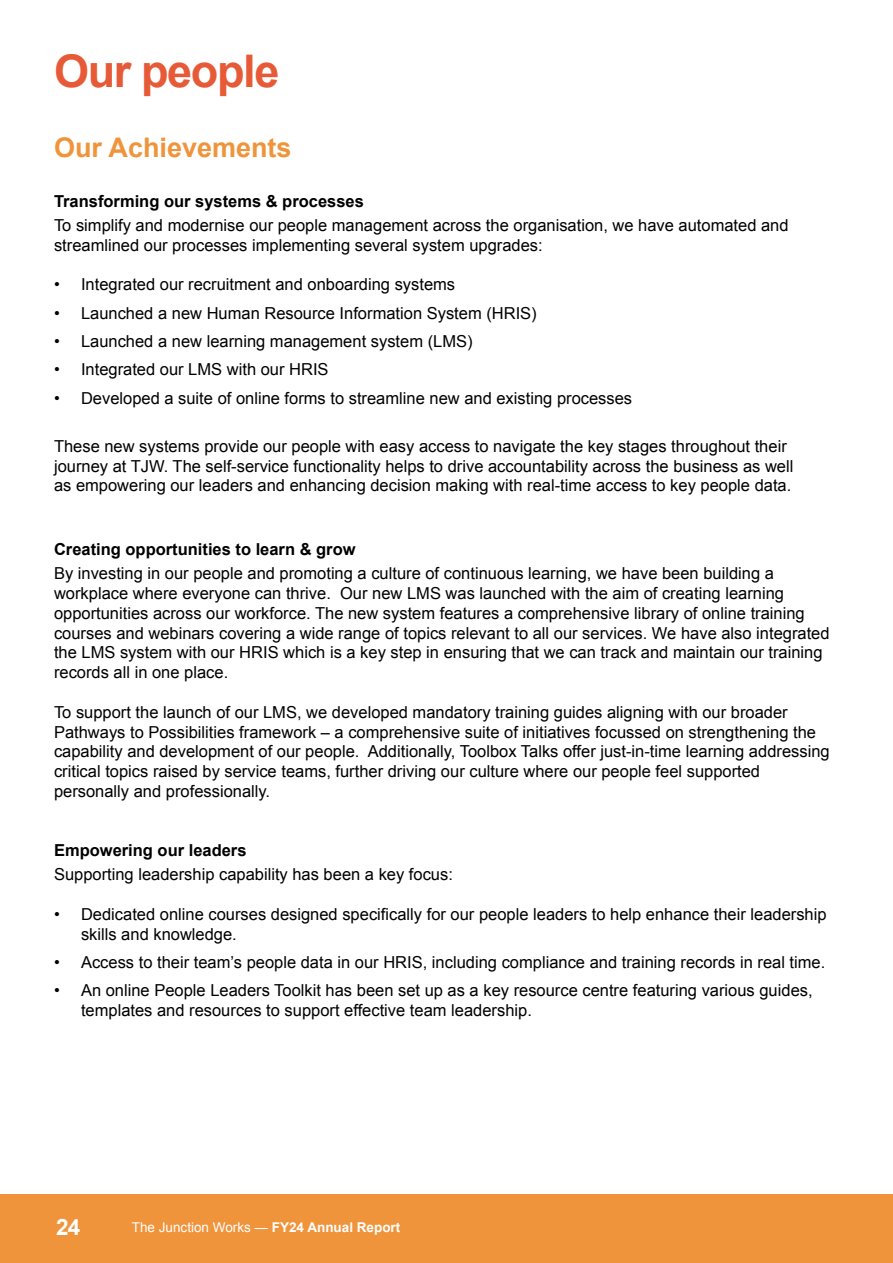
<style>
.page{position:relative;width:893px;height:1263px;background:#fff}
.page>*{position:absolute;margin:0;border:0;box-sizing:border-box;transform-origin:0 0}
.t1{font:700 45px "Arial";letter-spacing:-.03em;color:#e75a37}
.t2{font:700 27px "Arial";color:#f0943c}
.t3{font:700 22.5px "Arial";color:#fff}
.t4{font:16.5px/19.8px "Arial";color:#000}
.t5{font:700 16.5px "Arial";color:#000}
.t6{font:13.5px "Arial";color:#fff}
.s1{font-weight:700}
</style>
<div class="page">
<div style="left:0;top:1195px;width:893px;height:68px;background:#f0943c"></div>
<h1 class="t1" style="left:54px;top:41px;width:227px">Our people</h1>
<h2 class="t2" style="left:54px;top:130px;width:239px">Our Achievements</h2>
<p class="t5" style="left:54px;top:190px;width:311px">Transforming our systems &amp; processes</p>
<p class="t4" style="left:54px;top:216px;width:736px">To simplify and modernise our people management across the organisation, we have automated and streamlined our processes implementing several system upgrades:</p>
<p class="t4" style="left:54px;top:275px;width:403px">• Integrated our recruitment and onboarding systems</p>
<p class="t4" style="left:54px;top:303px;width:484px">• Launched a new Human Resource Information System (HRIS)</p>
<p class="t4" style="left:54px;top:332px;width:420px">• Launched a new learning management system (LMS)</p>
<p class="t4" style="left:54px;top:360px;width:276px">• Integrated our LMS with our HRIS</p>
<p class="t4" style="left:54px;top:388px;width:580px">• Developed a suite of online forms to streamline new and existing processes</p>
<p class="t4" style="left:54px;top:436px;width:741px">These new systems provide our people with easy access to navigate the key stages throughout their journey at TJW. The self-service functionality helps to drive accountability across the business as well as empowering our leaders and enhancing decision making with real-time access to key people data.</p>
<p class="t5" style="left:54px;top:538px;width:303px">Creating opportunities to learn &amp; grow</p>
<p class="t4" style="left:54px;top:564px;width:777px">By investing in our people and promoting a culture of continuous learning, we have been building a workplace where everyone can thrive. Our new LMS was launched with the aim of creating learning opportunities across our workforce. The new system features a comprehensive library of online training courses and webinars covering a wide range of topics relevant to all our services. We have also integrated the LMS system with our HRIS which is a key step in ensuring that we can track and maintain our training records all in one place.</p>
<p class="t4" style="left:54px;top:702px;width:777px">To support the launch of our LMS, we developed mandatory training guides aligning with our broader Pathways to Possibilities framework – a comprehensive suite of initiatives focussed on strengthening the capability and development of our people. Additionally, Toolbox Talks offer just-in-time learning addressing critical topics raised by service teams, further driving our culture where our people feel supported personally and professionally.</p>
<p class="t5" style="left:54px;top:840px;width:194px">Empowering our leaders</p>
<p class="t4" style="left:54px;top:865px;width:400px">Supporting leadership capability has been a key focus:</p>
<p class="t4" style="left:81px;top:904px;width:747px;text-indent:-27px">• Dedicated online courses designed specifically for our people leaders to help enhance their leadership skills and knowledge.</p>
<p class="t4" style="left:54px;top:952px;width:773px">• Access to their team’s people data in our HRIS, including compliance and training records in real time.</p>
<p class="t4" style="left:81px;top:981px;width:733px;text-indent:-27px">• An online People Leaders Toolkit has been set up as a key resource centre featuring various guides, templates and resources to support effective team leadership.</p>
<h3 class="t3" style="left:56px;top:1213px;width:26px">24</h3>
<p class="t6" style="left:132px;top:1218px;width:270px">The Junction Works — <span class="s1">FY24 Annual Report</span></p>
</div>
